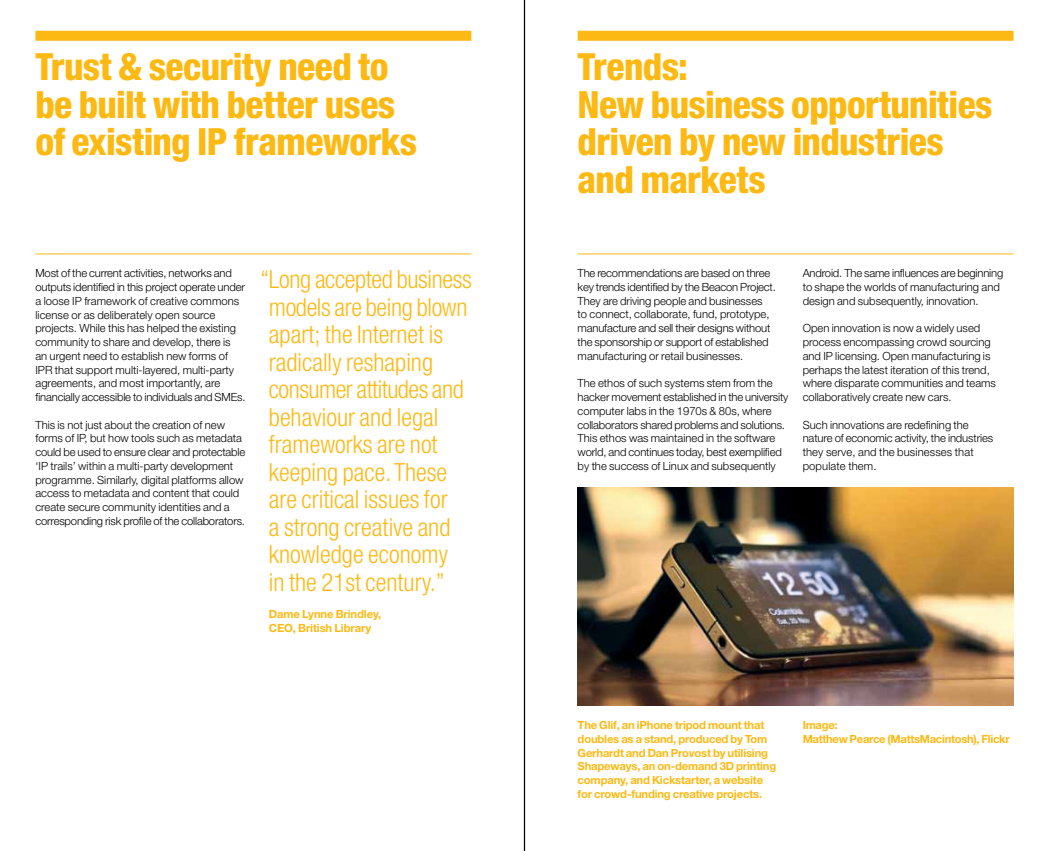
<style>
.page{position:relative;width:1049px;height:851px;background:#fff}
.page>*{position:absolute;margin:0;border:0;box-sizing:border-box;transform-origin:0 0}
.t1{font:800 condensed 37.5px/37.5px "Helvetica Neue LT";letter-spacing:-.015em;color:#fdb913}
.t2{font:300 condensed 25px/27.5px "Helvetica Neue LT";color:#fdb913}
.t3{font:300 11.25px/13.8px "Helvetica Neue LT";color:#000}
.t4{font:700 11.25px/13.8px "Helvetica Neue LT";letter-spacing:-.015em;color:#fdb913}
</style>
<div class="page">
<div style="left:578px;top:31px;width:435px;height:10px;background:#fdb913"></div>
<div style="left:35px;top:31px;width:436px;height:10px;background:#fdb913"></div>
<hr style="left:35px;top:253px;width:436px;height:1px;background:#fdb913">
<hr style="left:578px;top:253px;width:435px;height:1px;background:#fdb913">
<img style="left:578px;top:487px;width:435px;height:218px">
<hr style="left:524px;top:0;width:1px;height:850px;background:#000">
<h1 class="t1" style="left:35px;top:47px;width:383px">Trust &amp; security need to be built with better uses of existing IP frameworks</h1>
<p class="t3" style="left:35px;top:266px;width:212px">Most of the current activities, networks and outputs identified in this project operate under a loose IP framework of creative commons license or as deliberately open source projects. While this has helped the existing community to share and develop, there is<br>an urgent need to establish new forms of IPR that support multi-layered, multi-party agreements, and most importantly, are financially accessible to individuals and SMEs.</p>
<p class="t3" style="left:35px;top:417px;width:211px">This is not just about the creation of new forms of IP, but how tools such as metadata could be used to ensure clear and protectable ‘IP trails’ within a multi-party development programme. Similarly, digital platforms allow access to metadata and content that could create secure community identities and a corresponding risk profile of the collaborators.</p>
<p class="t2" style="left:269px;top:265px;width:204px;text-indent:-8px">“Long accepted business models are being blown apart; the Internet is radically reshaping consumer attitudes and behaviour and legal frameworks are not keeping pace. These are critical issues for<br>a strong creative and knowledge economy<br>in the 21st century.”</p>
<p class="t4" style="left:269px;top:607px;width:114px">Dame Lynne Brindley,<br>CEO, British Library</p>
<h1 class="t1" style="left:578px;top:47px;width:416px">Trends:<br>New business opportunities driven by new industries and markets</h1>
<p class="t3" style="left:578px;top:266px;width:200px">The recommendations are based on three key trends identified by the Beacon Project.<br>They are driving people and businesses<br>to connect, collaborate, fund, prototype, manufacture and sell their designs without the sponsorship or support of established manufacturing or retail businesses.</p>
<p class="t3" style="left:578px;top:376px;width:212px">The ethos of such systems stem from the hacker movement established in the university computer labs in the 1970s &amp; 80s, where collaborators shared problems and solutions.<br>This ethos was maintained in the software world, and continues today, best exemplified by the success of Linux and subsequently</p>
<p class="t3" style="left:803px;top:266px;width:202px">Android. The same influences are beginning to shape the worlds of manufacturing and design and subsequently, innovation.</p>
<p class="t3" style="left:803px;top:321px;width:195px">Open innovation is now a widely used process encompassing crowd sourcing and IP licensing. Open manufacturing is perhaps the latest iteration of this trend, where disparate communities and teams collaboratively create new cars.</p>
<p class="t3" style="left:803px;top:417px;width:192px">Such innovations are redefining the nature of economic activity, the industries they serve, and the businesses that populate them.</p>
<p class="t4" style="left:578px;top:717px;width:200px">The Glif, an iPhone tripod mount that doubles as a stand, produced by Tom Gerhardt and Dan Provost by utilising Shapeways, an on-demand 3D printing company, and Kickstarter, a website for crowd-funding creative projects.</p>
<p class="t4" style="left:803px;top:717px;width:209px">Image:<br>Matthew Pearce (MattsMacintosh), Flickr</p>
</div>
